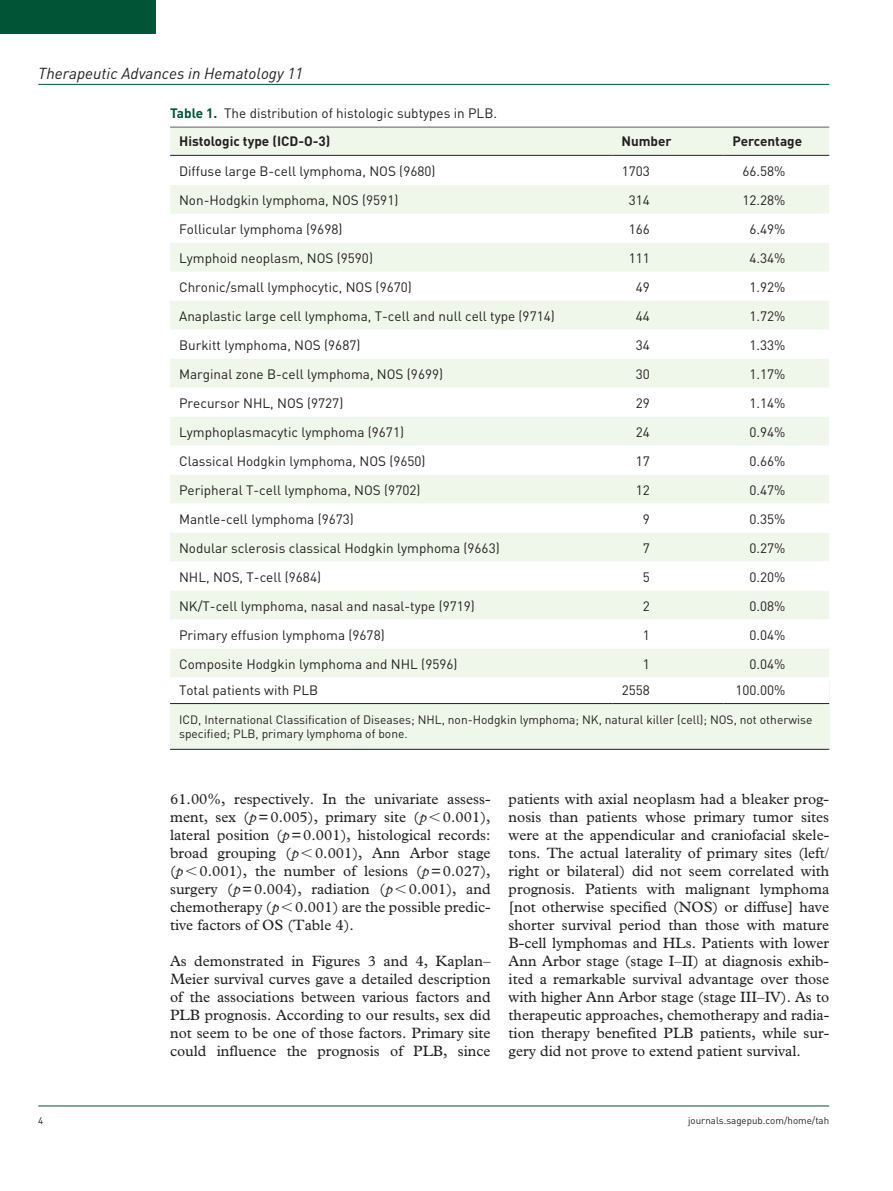
<style>
.page{position:relative;width:893px;height:1191px;background:#fff}
.page>*{position:absolute;margin:0;border:0;box-sizing:border-box;transform-origin:0 0}
.t1{font:italic 15.75px "DIN";color:#231f20}
.t2{font:15px/18px "Plantin Std";color:#231f20;text-align:justify}
.t3{font:13.5px/28.5px "DIN";color:#231f20}
.t4{font:700 13.5px "DIN";color:#231f20}
.t5{font:12px/14.2px "DIN";color:#231f20}
.t6{font:9.75px "DIN";color:#231f20}
.s1{font-weight:700;color:#015436}
.s2{font-weight:700}
.s3{font-style:italic}
</style>
<div class="page">
<hr style="left:38px;top:84px;width:791px;height:1px;background:#015436">
<hr style="left:38px;top:1105px;width:791px;height:1px;background:#015436">
<div style="left:0;top:0;width:155px;height:34px;background:#015436"></div>
<div style="left:170px;top:681px;width:659px;height:68px;background:#eff7ea"></div>
<hr style="left:170px;top:127px;width:659px;height:1px;background:#231f20">
<hr style="left:170px;top:749px;width:659px;height:1px;background:#231f20">
<div style="left:170px;top:128px;width:659px;height:27px;background:#eff7ea"></div>
<svg style="left:170px;top:185px;width:659px;height:518px"></svg>
<hr style="left:170px;top:155px;width:442px;height:1px;background:#231f20">
<hr style="left:612px;top:155px;width:111px;height:1px;background:#231f20">
<hr style="left:723px;top:155px;width:106px;height:1px;background:#231f20">
<hr style="left:170px;top:703px;width:442px;height:1px;background:#231f20">
<hr style="left:612px;top:703px;width:111px;height:1px;background:#231f20">
<hr style="left:723px;top:703px;width:106px;height:1px;background:#231f20">
<p class="t1" style="left:38px;top:63px;width:266px">Therapeutic Advances in Hematology 11</p>
<p class="t3" style="left:179px;top:98px;width:319px;text-indent:-9px"><span class="s1">Table 1.</span> The distribution of histologic subtypes in PLB.<br><span class="s2">Histologic type (ICD-O-3)</span></p>
<p class="t4" style="left:621px;top:133px;width:52px">Number</p>
<p class="t4" style="left:732px;top:133px;width:71px">Percentage</p>
<p class="t3" style="left:179px;top:156px;width:258px">Diffuse large B-cell lymphoma, NOS (9680)</p>
<p class="t3" style="left:622px;top:156px;width:30px">1703</p>
<p class="t3" style="left:742px;top:156px;width:45px">66.58%</p>
<p class="t3" style="left:179px;top:185px;width:221px">Non-Hodgkin lymphoma, NOS (9591)</p>
<p class="t3" style="left:629px;top:185px;width:23px">314</p>
<p class="t3" style="left:742px;top:185px;width:45px">12.28%</p>
<p class="t3" style="left:179px;top:214px;width:165px">Follicular lymphoma (9698)</p>
<p class="t3" style="left:629px;top:214px;width:23px">166</p>
<p class="t3" style="left:749px;top:214px;width:38px">6.49%</p>
<p class="t3" style="left:179px;top:243px;width:195px">Lymphoid neoplasm, NOS (9590)</p>
<p class="t3" style="left:629px;top:243px;width:23px">111</p>
<p class="t3" style="left:749px;top:243px;width:38px">4.34%</p>
<p class="t3" style="left:179px;top:272px;width:234px">Chronic/small lymphocytic, NOS (9670)</p>
<p class="t3" style="left:636px;top:272px;width:16px">49</p>
<p class="t3" style="left:749px;top:272px;width:38px">1.92%</p>
<p class="t3" style="left:179px;top:301px;width:377px">Anaplastic large cell lymphoma, T-cell and null cell type (9714)</p>
<p class="t3" style="left:636px;top:301px;width:16px">44</p>
<p class="t3" style="left:749px;top:301px;width:38px">1.72%</p>
<p class="t3" style="left:179px;top:330px;width:183px">Burkitt lymphoma, NOS (9687)</p>
<p class="t3" style="left:636px;top:330px;width:16px">34</p>
<p class="t3" style="left:749px;top:330px;width:38px">1.33%</p>
<p class="t3" style="left:179px;top:359px;width:266px">Marginal zone B-cell lymphoma, NOS (9699)</p>
<p class="t3" style="left:636px;top:359px;width:16px">30</p>
<p class="t3" style="left:749px;top:359px;width:38px">1.17%</p>
<p class="t3" style="left:179px;top:388px;width:166px">Precursor NHL, NOS (9727)</p>
<p class="t3" style="left:636px;top:388px;width:16px">29</p>
<p class="t3" style="left:749px;top:388px;width:38px">1.14%</p>
<p class="t3" style="left:179px;top:417px;width:226px">Lymphoplasmacytic lymphoma (9671)</p>
<p class="t3" style="left:636px;top:417px;width:16px">24</p>
<p class="t3" style="left:749px;top:417px;width:38px">0.94%</p>
<p class="t3" style="left:179px;top:446px;width:248px">Classical Hodgkin lymphoma, NOS (9650)</p>
<p class="t3" style="left:636px;top:446px;width:16px">17</p>
<p class="t3" style="left:749px;top:446px;width:38px">0.66%</p>
<p class="t3" style="left:179px;top:475px;width:243px">Peripheral T-cell lymphoma, NOS (9702)</p>
<p class="t3" style="left:636px;top:475px;width:16px">12</p>
<p class="t3" style="left:749px;top:475px;width:38px">0.47%</p>
<p class="t3" style="left:179px;top:504px;width:176px">Mantle-cell lymphoma (9673)</p>
<p class="t3" style="left:643px;top:504px;width:9px">9</p>
<p class="t3" style="left:749px;top:504px;width:38px">0.35%</p>
<p class="t3" style="left:179px;top:533px;width:322px">Nodular sclerosis classical Hodgkin lymphoma (9663)</p>
<p class="t3" style="left:643px;top:533px;width:9px">7</p>
<p class="t3" style="left:749px;top:533px;width:38px">0.27%</p>
<p class="t3" style="left:179px;top:562px;width:143px">NHL, NOS, T-cell (9684)</p>
<p class="t3" style="left:643px;top:562px;width:9px">5</p>
<p class="t3" style="left:749px;top:562px;width:38px">0.20%</p>
<p class="t3" style="left:179px;top:591px;width:297px">NK/T-cell lymphoma, nasal and nasal-type (9719)</p>
<p class="t3" style="left:643px;top:591px;width:9px">2</p>
<p class="t3" style="left:749px;top:591px;width:38px">0.08%</p>
<p class="t3" style="left:179px;top:620px;width:207px">Primary effusion lymphoma (9678)</p>
<p class="t3" style="left:643px;top:620px;width:9px">1</p>
<p class="t3" style="left:749px;top:620px;width:38px">0.04%</p>
<p class="t3" style="left:179px;top:649px;width:280px">Composite Hodgkin lymphoma and NHL (9596)</p>
<p class="t3" style="left:643px;top:649px;width:9px">1</p>
<p class="t3" style="left:749px;top:649px;width:38px">0.04%</p>
<p class="t3" style="left:179px;top:675px;width:141px">Total patients with PLB</p>
<p class="t3" style="left:622px;top:675px;width:30px">2558</p>
<p class="t3" style="left:735px;top:675px;width:52px">100.00%</p>
<p class="t5" style="left:179px;top:712px;width:635px">ICD, International Classification of Diseases; NHL, non-Hodgkin lymphoma; NK, natural killer (cell); NOS, not otherwise specified; PLB, primary lymphoma of bone.</p>
<p class="t2" style="left:170px;top:790px;width:322px">61.00%, respectively. In the univariate assess&shy;ment, sex (<span class="s3">p</span>=0.005), primary site (<span class="s3">p</span> 0.001), lateral position (<span class="s3">p</span>=0.001), histological records: broad grouping (<span class="s3">p</span> 0.001), Ann Arbor stage (<span class="s3">p</span> 0.001), the number of lesions (<span class="s3">p</span>=0.027), surgery (<span class="s3">p</span>=0.004), radiation (<span class="s3">p</span> 0.001), and chemotherapy (<span class="s3">p</span> 0.001) are the possible predic&shy;tive factors of OS (Table 4).</p>
<p class="t2" style="left:170px;top:952px;width:322px">As demonstrated in Figures 3 and 4, Kaplan– Meier survival curves gave a detailed description of the associations between various factors and PLB prognosis. According to our results, sex did not seem to be one of those factors. Primary site could influence the prognosis of PLB, since</p>
<p class="t2" style="left:509px;top:790px;width:322px">patients with axial neoplasm had a bleaker prog&shy;nosis than patients whose primary tumor sites were at the appendicular and craniofacial skele&shy;tons. The actual laterality of primary sites (left/ right or bilateral) did not seem correlated with prognosis. Patients with malignant lymphoma [not otherwise specified (NOS) or diffuse] have shorter survival period than those with mature B-cell lymphomas and HLs. Patients with lower Ann Arbor stage (stage I–II) at diagnosis exhib&shy;ited a remarkable survival advantage over those with higher Ann Arbor stage (stage III–IV). As to therapeutic approaches, chemotherapy and radia&shy;tion therapy benefited PLB patients, while sur&shy;gery did not prove to extend patient survival.</p>
<p class="t6" style="left:38px;top:1114px;width:7px">4</p>
<p class="t6" style="left:688px;top:1114px;width:143px">journals.sagepub.com/home/tah</p>
</div>
